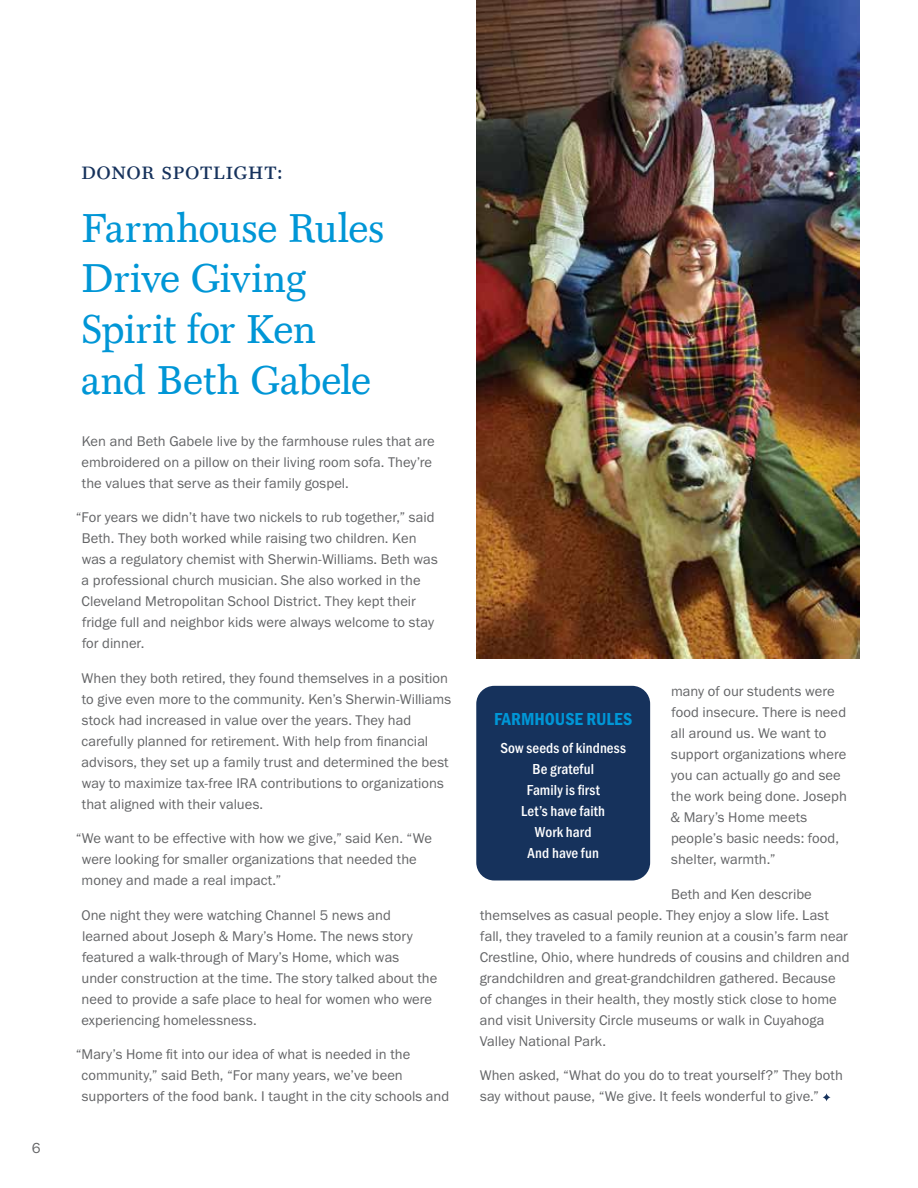
<style>
.page{position:relative;width:918px;height:1188px;background:#fff}
.page>*{position:absolute;margin:0;border:0;box-sizing:border-box;transform-origin:0 0}
.t1{font:40.5px/51px "Mt.Augustine Roman";color:#0096d6}
.t2{font:24px "Mt.Augustine Small Caps";letter-spacing:.02em;color:#16325c}
.t3{font:18px "Franklin Gothic URW Con Dem";color:#0096d6}
.t4{font:500 15px/21px "Franklin Gothic URW Cond";letter-spacing:.01em;color:#fff;text-align:center}
.t5{font:15px "Franklin Gothic URW Boo";color:#636466}
.t6{font:14.55px/21px "Franklin Gothic URW Boo";color:#636466}
</style>
<div class="page">
<svg style="left:823px;top:1093px;width:7px;height:8px"></svg>
<img style="left:476px;top:0;width:383px;height:659px">
<div style="left:476px;top:686px;width:174px;height:194px;background:#16325c;border-radius:18px"></div>
<p class="t5" style="left:32px;top:1139px;width:10px">6</p>
<h2 class="t2" style="left:81px;top:158px;width:203px">donor spotlight:</h2>
<h1 class="t1" style="left:81px;top:203px;width:305px">Farmhouse Rules<br>Drive Giving<br>Spirit for Ken and Beth Gabele</h1>
<p class="t6" style="left:82px;top:430px;width:355px">Ken and Beth Gabele live by the farmhouse rules that are embroidered on a pillow on their living room sofa. They’re the values that serve as their family gospel.</p>
<p class="t6" style="left:81px;top:507px;width:358px;text-indent:-6px">“For years we didn’t have two nickels to rub together,” said Beth. They both worked while raising two children. Ken was a regulatory chemist with Sherwin-Williams. Beth was a professional church musician. She also worked in the Cleveland Metropolitan School District. They kept their fridge full and neighbor kids were always welcome to stay for dinner.</p>
<p class="t6" style="left:82px;top:667px;width:371px">When they both retired, they found themselves in a position to give even more to the community. Ken’s Sherwin-Williams stock had increased in value over the years. They had carefully planned for retirement. With help from financial advisors, they set up a family trust and determined the best way to maximize tax-free IRA contributions to organizations that aligned with their values.</p>
<p class="t6" style="left:82px;top:827px;width:352px;text-indent:-6px">“We want to be effective with how we give,” said Ken. “We were looking for smaller organizations that needed the money and made a real impact.”</p>
<p class="t6" style="left:81px;top:904px;width:358px">One night they were watching Channel 5 news and learned about Joseph &amp; Mary’s Home. The news story featured a walk-through of Mary’s Home, which was under construction at the time. The story talked about the need to provide a safe place to heal for women who were experiencing homelessness.</p>
<p class="t6" style="left:81px;top:1043px;width:369px;text-indent:-6px">“Mary’s Home fit into our idea of what is needed in the community,” said Beth, “For many years, we’ve been supporters of the food bank. I taught in the city schools and</p>
<p class="t6" style="left:670px;top:680px;width:178px">many of our students were food insecure. There is need all around us. We want to support organizations where you can actually go and see the work being done. Joseph &amp; Mary’s Home meets people’s basic needs: food, shelter, warmth.”</p>
<p class="t6" style="left:480px;top:883px;width:371px;text-indent:191px">Beth and Ken describe themselves as casual people. They enjoy a slow life. Last fall, they traveled to a family reunion at a cousin’s farm near Crestline, Ohio, where hundreds of cousins and children and grandchildren and great-grandchildren gathered. Because of changes in their health, they mostly stick close to home and visit University Circle museums or walk in Cuyahoga Valley National Park.</p>
<p class="t6" style="left:480px;top:1064px;width:365px">When asked, “What do you do to treat yourself?” They both say without pause, “We give. It feels wonderful to give.”</p>
<p class="t3" style="left:494px;top:707px;width:140px">FARMHOUSE RULES</p>
<p class="t4" style="left:500px;top:736px;width:127px">Sow seeds of kindness<br>Be grateful<br>Family is first<br>Let’s have faith<br>Work hard<br>And have fun</p>
</div>
